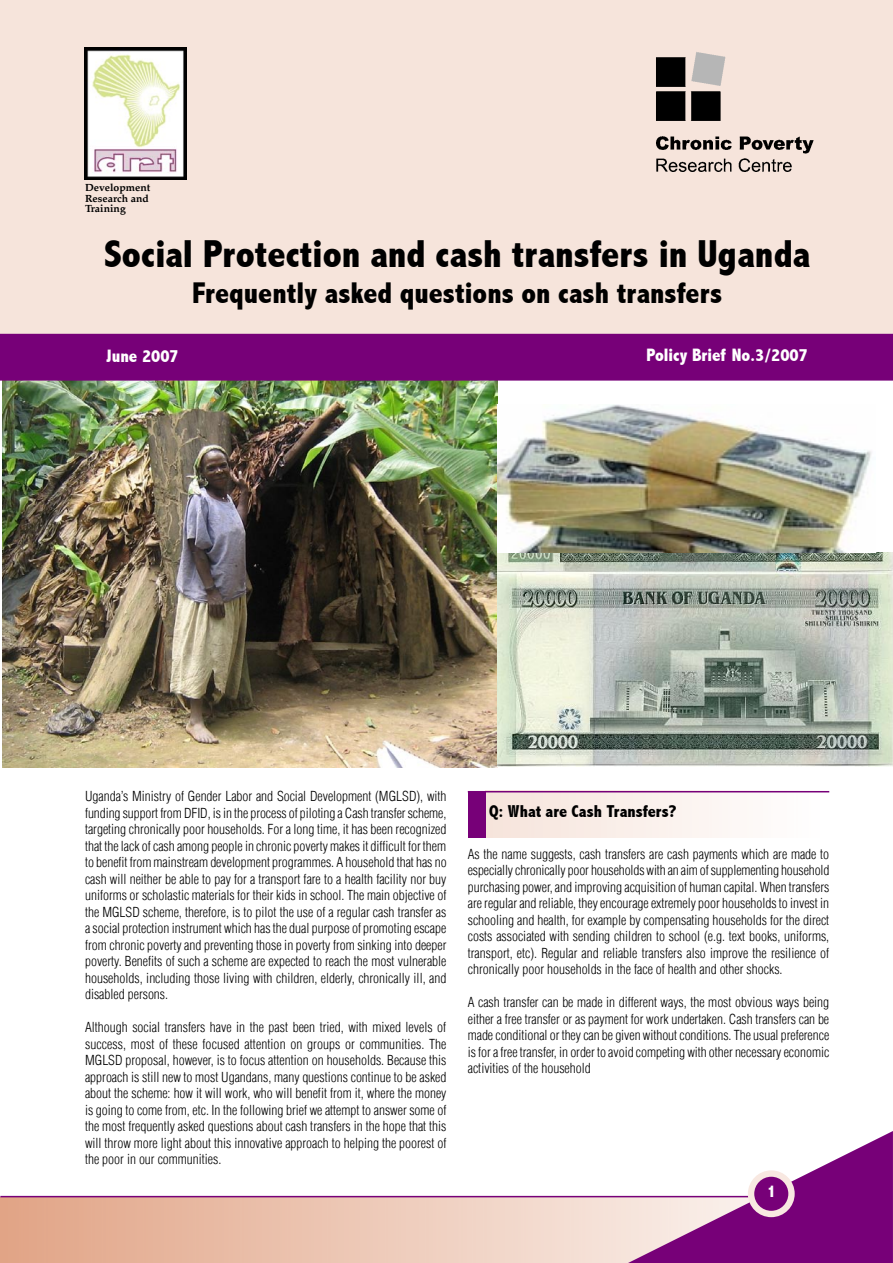
<style>
.page{position:relative;width:893px;height:1263px;background:#fff}
.page>*{position:absolute;margin:0;border:0;box-sizing:border-box;transform-origin:0 0}
.Body_text{font:800 condensed 39px "Abadi";color:#000}
.Body_text-2{font:800 condensed 30px "Abadi";color:#000}
.t1{font:800 condensed 18px "Abadi";color:#fff}
.qtns{font:800 condensed 17.25px "Abadi";color:#000}
.qtns-2{font:800 condensed 17.25px "Abadi";color:#fff}
.BD_TXT{font:13.5px/16.5px "Switzerland Cond Light Plain";color:#000;text-align:justify}
.t2{font:700 10.5px "Palm Springs";color:#000}
</style>
<div class="page">
<img style="left:2px;top:381px;width:495px;height:386px">
<img style="left:497px;top:553px;width:396px;height:214px">
<div style="left:468px;top:791px;width:18px;height:47px;background:#770078"></div>
<hr style="left:468px;top:791px;width:361px;height:1px;background:#770078">
<img style="left:497px;top:404px;width:375px;height:149px">
<div style="left:0;top:0;width:893px;height:355px;background:#f6e4db"></div>
<div style="left:1px;top:335px;width:891px;height:45px;background:#770078"></div>
<div style="left:0;top:334px;width:893px;height:47px;border:2px solid #770078"></div>
<img style="left:85px;top:47px;width:102px;height:133px">
<img style="left:656px;top:52px;width:158px;height:120px">
<img style="left:1px;top:1197px;width:627px;height:66px">
<svg style="left:628px;top:1131px;width:265px;height:132px"></svg>
<hr style="left:0;top:1196px;width:748px;height:1px;background:#770078">
<div style="left:748px;top:1170px;width:47px;height:47px;background:#f8e8e1;border-radius:50%"></div>
<div style="left:754px;top:1177px;width:34px;height:34px;background:#770078;border-radius:50%"></div>
<p class="t2" style="left:85px;top:182px;width:67px">Development</p>
<p class="t2" style="left:85px;top:192px;width:65px">Research and</p>
<p class="t2" style="left:85px;top:203px;width:42px">Training</p>
<p class="Body_text" style="left:104px;top:231px;width:708px">Social Protection and cash transfers in Uganda</p>
<p class="Body_text-2" style="left:192px;top:276px;width:532px">Frequently asked questions on cash transfers</p>
<p class="t1" style="left:647px;top:344px;width:163px">Policy Brief No.3/2007</p>
<p class="t1" style="left:106px;top:346px;width:74px">June 2007</p>
<p class="BD_TXT" style="left:85px;top:788px;width:363px">Uganda’s Ministry of Gender Labor and Social Development (MGLSD), with funding support from DFID, is in the process of piloting a Cash transfer scheme, targeting chronically poor households. For a long time, it has been recognized that the lack of cash among people in chronic poverty makes it difficult for them to benefit from mainstream development programmes. A household that has no cash will neither be able to pay for a transport fare to a health facility nor buy uniforms or scholastic materials for their kids in school. The main objective of the MGLSD scheme, therefore, is to pilot the use of a regular cash transfer as a social protection instrument which has the dual purpose of promoting escape from chronic poverty and preventing those in poverty from sinking into deeper poverty. Benefits of such a scheme are expected to reach the most vulnerable households, including those living with children, elderly, chronically ill, and disabled persons.</p>
<p class="BD_TXT" style="left:85px;top:1019px;width:363px">Although social transfers have in the past been tried, with mixed levels of success, most of these focused attention on groups or communities. The MGLSD proposal, however, is to focus attention on households. Because this approach is still new to most Ugandans, many questions continue to be asked about the scheme: how it will work, who will benefit from it, where the money is going to come from, etc. In the following brief we attempt to answer some of the most frequently asked questions about cash transfers in the hope that this will throw more light about this innovative approach to helping the poorest of the poor in our communities.</p>
<p class="qtns" style="left:489px;top:801px;width:189px">Q: What are Cash Transfers?</p>
<p class="BD_TXT" style="left:468px;top:845px;width:363px">As the name suggests, cash transfers are cash payments which are made to especially chronically poor households with an aim of supplementing household purchasing power, and improving acquisition of human capital. When transfers are regular and reliable, they encourage extremely poor households to invest in schooling and health, for example by compensating households for the direct costs associated with sending children to school (e.g. text books, uniforms, transport, etc). Regular and reliable transfers also improve the resilience of chronically poor households in the face of health and other shocks.</p>
<p class="BD_TXT" style="left:468px;top:994px;width:363px">A cash transfer can be made in different ways, the most obvious ways being either a free transfer or as payment for work undertaken. Cash transfers can be made conditional or they can be given without conditions. The usual preference is for a free transfer, in order to avoid competing with other necessary economic activities of the household</p>
<p class="qtns-2" style="left:767px;top:1181px;width:10px">1</p>
</div>
